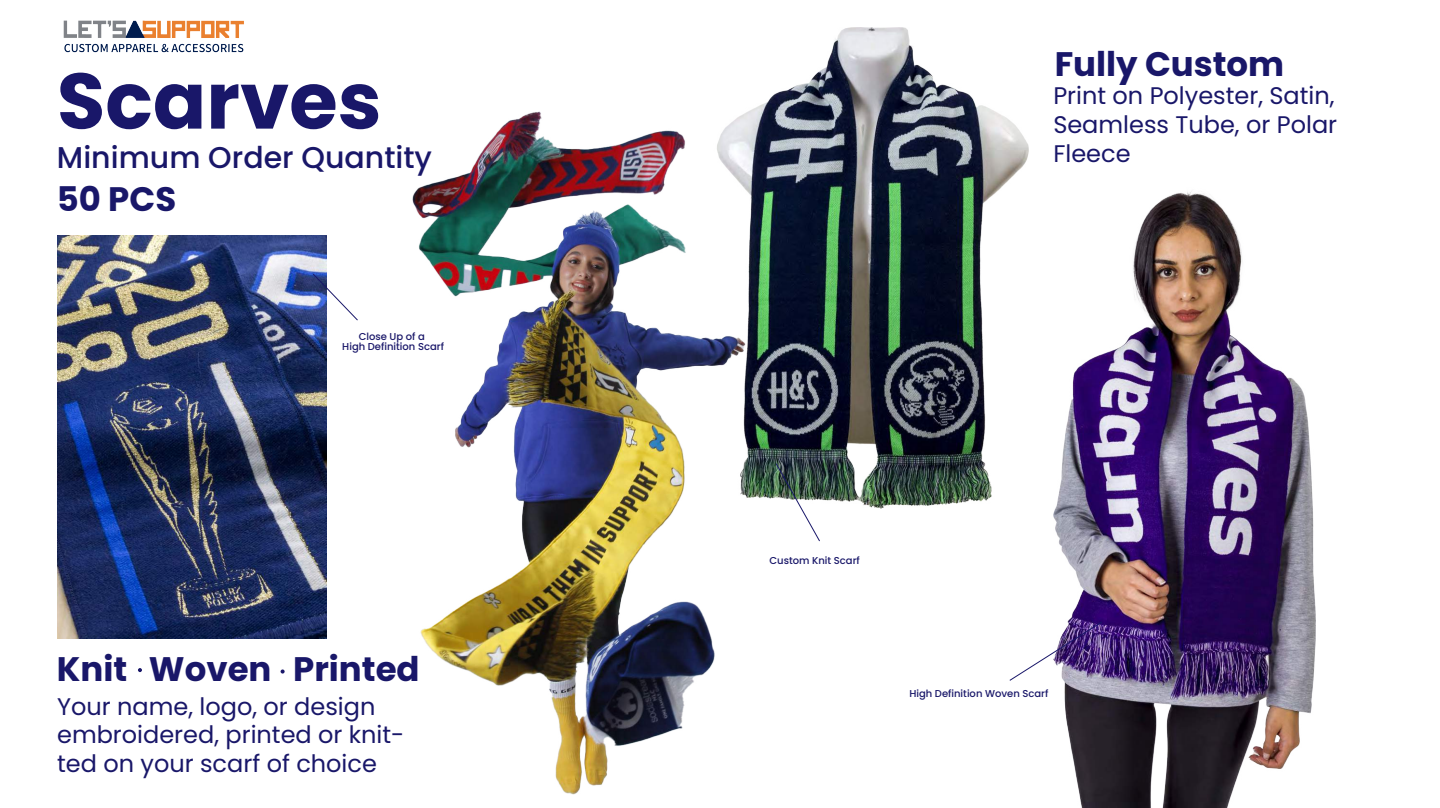
<style>
.page{position:relative;width:1440px;height:808px;background:#fff}
.page>*{position:absolute;margin:0;border:0;box-sizing:border-box;transform-origin:0 0}
.t1{font:700 78.7px "Poppins";color:#191769}
.t2{font:700 34px "Poppins";color:#191769}
.t3{font:700 33.9px "Poppins";color:#191769}
.t4{font:500 30px "Poppins";color:#191769}
.t5{font:24px/28.8px "Poppins";color:#191769}
.t6{font:500 10px/10.8px "Poppins";color:#191769;text-align:center}
</style>
<div class="page">
<svg style="left:281px;top:669px;width:4px;height:5px"></svg>
<svg style="left:138px;top:668px;width:4px;height:4px"></svg>
<img style="left:57px;top:235px;width:269px;height:404px">
<img style="left:413px;top:112px;width:302px;height:682px">
<img style="left:1053px;top:191px;width:262px;height:617px">
<svg style="left:312px;top:273px;width:46px;height:49px"></svg>
<img style="left:1009px;top:621px;width:94px;height:61px">
<img style="left:710px;top:27px;width:318px;height:481px">
<img style="left:775px;top:462px;width:46px;height:80px">
<img style="left:63px;top:20px;width:181px;height:33px">
<h1 class="t1" style="left:57px;top:55px;width:326px">Scarves</h1>
<p class="t4" style="left:57px;top:140px;width:377px">Minimum Order Quantity</p>
<h3 class="t3" style="left:57px;top:179px;width:121px">50 PCS</h3>
<p class="t6" style="left:342px;top:331px;width:103px">Close Up of a<br>High Definition Scarf</p>
<h2 class="t2" style="left:57px;top:649px;width:364px">Knit Woven Printed</h2>
<p class="t5" style="left:57px;top:692px;width:349px">Your name, logo, or design embroidered, printed or knit&shy;ted on your scarf of choice</p>
<h2 class="t2" style="left:1055px;top:44px;width:231px">Fully Custom</h2>
<p class="t5" style="left:1053px;top:82px;width:285px;text-align:justify">Print on Polyester, Satin, Seamless Tube, or Polar Fleece</p>
<p class="t6" style="left:770px;top:555px;width:92px">Custom Knit Scarf</p>
<p class="t6" style="left:909px;top:688px;width:141px">High Definition Woven Scarf</p>
</div>
